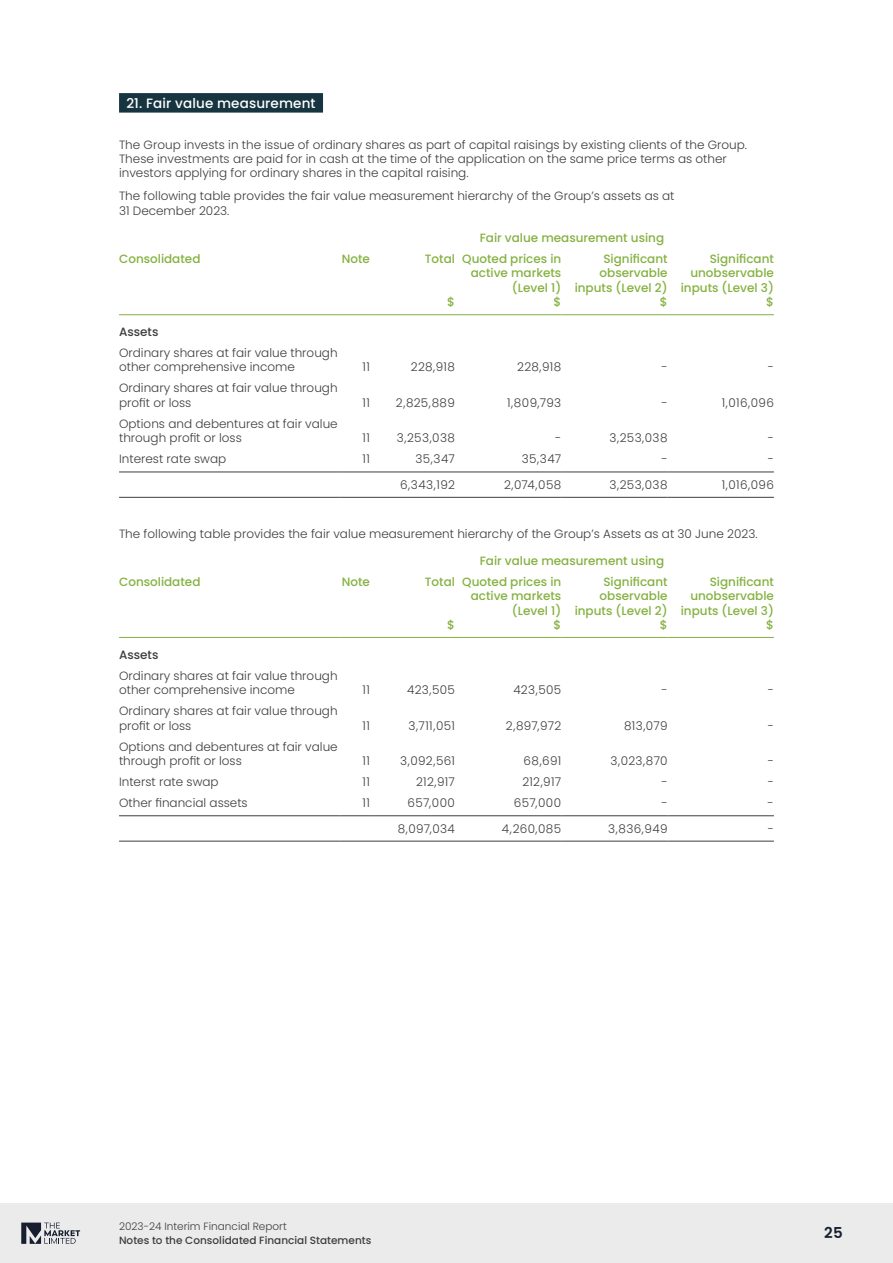
<style>
.page{position:relative;width:893px;height:1263px;background:#fff}
.page>*{position:absolute;margin:0;border:0;box-sizing:border-box;transform-origin:0 0}
.t1{font:600 15px "Poppins";color:#161e30}
.t2{font:500 13.5px "Poppins";letter-spacing:.01em;color:#fff}
.t3{font:300 12px/14.4px "Poppins";color:#3d3d3d}
.t4{font:500 12px/14.4px "Poppins";color:#84b140;text-align:right}
.t5{font:500 12px "Poppins";color:#3d3d3d}
.t6{font:500 10.5px "Poppins";color:#3d3d3d}
.t7{font:300 10.5px "Poppins";color:#3d3d3d}
</style>
<div class="page">
<div style="left:0;top:1203px;width:893px;height:60px;background:#ebebeb"></div>
<svg style="left:21px;top:1222px;width:59px;height:22px"></svg>
<div style="left:119px;top:93px;width:204px;height:20px;background:#173540"></div>
<hr style="left:119px;top:314px;width:221px;height:1px;background:#84b140">
<hr style="left:340px;top:314px;width:30px;height:1px;background:#84b140">
<hr style="left:370px;top:314px;width:85px;height:1px;background:#84b140">
<hr style="left:455px;top:314px;width:106px;height:1px;background:#84b140">
<hr style="left:561px;top:314px;width:107px;height:1px;background:#84b140">
<hr style="left:668px;top:314px;width:106px;height:1px;background:#84b140">
<hr style="left:119px;top:472px;width:221px;height:1px;background:#3d3d3d">
<hr style="left:340px;top:472px;width:30px;height:1px;background:#3d3d3d">
<hr style="left:370px;top:472px;width:85px;height:1px;background:#3d3d3d">
<hr style="left:455px;top:472px;width:106px;height:1px;background:#3d3d3d">
<hr style="left:561px;top:472px;width:107px;height:1px;background:#3d3d3d">
<hr style="left:668px;top:472px;width:106px;height:1px;background:#3d3d3d">
<hr style="left:119px;top:497px;width:221px;height:1px;background:#3d3d3d">
<hr style="left:340px;top:497px;width:30px;height:1px;background:#3d3d3d">
<hr style="left:370px;top:497px;width:85px;height:1px;background:#3d3d3d">
<hr style="left:455px;top:497px;width:106px;height:1px;background:#3d3d3d">
<hr style="left:561px;top:497px;width:107px;height:1px;background:#3d3d3d">
<hr style="left:668px;top:497px;width:106px;height:1px;background:#3d3d3d">
<hr style="left:119px;top:637px;width:221px;height:1px;background:#84b140">
<hr style="left:340px;top:637px;width:30px;height:1px;background:#84b140">
<hr style="left:370px;top:637px;width:85px;height:1px;background:#84b140">
<hr style="left:455px;top:637px;width:106px;height:1px;background:#84b140">
<hr style="left:561px;top:637px;width:107px;height:1px;background:#84b140">
<hr style="left:668px;top:637px;width:106px;height:1px;background:#84b140">
<hr style="left:119px;top:815px;width:221px;height:1px;background:#3d3d3d">
<hr style="left:340px;top:815px;width:30px;height:1px;background:#3d3d3d">
<hr style="left:370px;top:815px;width:85px;height:1px;background:#3d3d3d">
<hr style="left:455px;top:815px;width:106px;height:1px;background:#3d3d3d">
<hr style="left:561px;top:815px;width:107px;height:1px;background:#3d3d3d">
<hr style="left:668px;top:815px;width:106px;height:1px;background:#3d3d3d">
<hr style="left:119px;top:841px;width:221px;height:1px;background:#3d3d3d">
<hr style="left:340px;top:841px;width:30px;height:1px;background:#3d3d3d">
<hr style="left:370px;top:841px;width:85px;height:1px;background:#3d3d3d">
<hr style="left:455px;top:841px;width:106px;height:1px;background:#3d3d3d">
<hr style="left:561px;top:841px;width:107px;height:1px;background:#3d3d3d">
<hr style="left:668px;top:841px;width:106px;height:1px;background:#3d3d3d">
<p class="t2" style="left:126px;top:95px;width:191px">21. Fair value measurement</p>
<p class="t3" style="left:119px;top:137px;width:630px">The Group invests in the issue of ordinary shares as part of capital raisings by existing clients of the Group.<br>These investments are paid for in cash at the time of the application on the same price terms as other investors applying for ordinary shares in the capital raising.</p>
<p class="t3" style="left:119px;top:189px;width:557px">The following table provides the fair value measurement hierarchy of the Group’s assets as at<br>31 December 2023.</p>
<p class="t4" style="left:480px;top:231px;width:186px">Fair value measurement using</p>
<p class="t4" style="left:119px;top:252px;width:83px">Consolidated</p>
<p class="t4" style="left:342px;top:252px;width:30px">Note</p>
<p class="t4" style="left:425px;top:252px;width:32px">Total</p>
<p class="t4" style="left:447px;top:295px;width:9px">$</p>
<p class="t4" style="left:462px;top:252px;width:101px">Quoted prices in active markets (Level 1)<br>$</p>
<p class="t4" style="left:575px;top:252px;width:94px">Significant observable inputs (Level 2) $</p>
<p class="t4" style="left:681px;top:252px;width:95px">Significant unobservable inputs (Level 3) $</p>
<p class="t5" style="left:119px;top:325px;width:41px">Assets</p>
<p class="t3" style="left:119px;top:346px;width:220px">Ordinary shares at fair value through other comprehensive income</p>
<p class="t3" style="left:119px;top:381px;width:220px">Ordinary shares at fair value through profit or loss</p>
<p class="t3" style="left:119px;top:417px;width:220px">Options and debentures at fair value through profit or loss</p>
<p class="t3" style="left:363px;top:360px;width:9px">11</p>
<p class="t3" style="left:411px;top:360px;width:46px">228,918</p>
<p class="t3" style="left:517px;top:360px;width:46px">228,918</p>
<p class="t3" style="left:661px;top:360px;width:8px">-</p>
<p class="t3" style="left:768px;top:360px;width:8px">-</p>
<p class="t3" style="left:363px;top:395px;width:9px">11</p>
<p class="t3" style="left:396px;top:395px;width:61px">2,825,889</p>
<p class="t3" style="left:507px;top:395px;width:56px">1,809,793</p>
<p class="t3" style="left:661px;top:395px;width:8px">-</p>
<p class="t3" style="left:722px;top:395px;width:54px">1,016,096</p>
<p class="t3" style="left:363px;top:431px;width:9px">11</p>
<p class="t3" style="left:397px;top:431px;width:60px">3,253,038</p>
<p class="t3" style="left:555px;top:431px;width:8px">-</p>
<p class="t3" style="left:609px;top:431px;width:60px">3,253,038</p>
<p class="t3" style="left:768px;top:431px;width:8px">-</p>
<p class="t3" style="left:119px;top:452px;width:109px">Interest rate swap</p>
<p class="t3" style="left:363px;top:452px;width:9px">11</p>
<p class="t3" style="left:415px;top:452px;width:41px">35,347</p>
<p class="t3" style="left:522px;top:452px;width:41px">35,347</p>
<p class="t3" style="left:661px;top:452px;width:8px">-</p>
<p class="t3" style="left:768px;top:452px;width:8px">-</p>
<p class="t3" style="left:400px;top:477px;width:56px">6,343,192</p>
<p class="t3" style="left:504px;top:477px;width:59px">2,074,058</p>
<p class="t3" style="left:609px;top:477px;width:60px">3,253,038</p>
<p class="t3" style="left:722px;top:477px;width:54px">1,016,096</p>
<p class="t3" style="left:119px;top:526px;width:640px">The following table provides the fair value measurement hierarchy of the Group’s Assets as at 30 June 2023.</p>
<p class="t4" style="left:480px;top:553px;width:186px">Fair value measurement using</p>
<p class="t4" style="left:119px;top:574px;width:83px">Consolidated</p>
<p class="t4" style="left:342px;top:574px;width:30px">Note</p>
<p class="t4" style="left:425px;top:574px;width:32px">Total</p>
<p class="t4" style="left:447px;top:618px;width:9px">$</p>
<p class="t4" style="left:462px;top:574px;width:101px">Quoted prices in active markets (Level 1)<br>$</p>
<p class="t4" style="left:575px;top:574px;width:94px">Significant observable inputs (Level 2) $</p>
<p class="t4" style="left:681px;top:574px;width:95px">Significant unobservable inputs (Level 3) $</p>
<p class="t5" style="left:119px;top:647px;width:41px">Assets</p>
<p class="t3" style="left:119px;top:668px;width:220px">Ordinary shares at fair value through other comprehensive income</p>
<p class="t3" style="left:119px;top:704px;width:220px">Ordinary shares at fair value through profit or loss</p>
<p class="t3" style="left:119px;top:739px;width:220px">Options and debentures at fair value through profit or loss</p>
<p class="t3" style="left:363px;top:683px;width:9px">11</p>
<p class="t3" style="left:407px;top:683px;width:49px">423,505</p>
<p class="t3" style="left:513px;top:683px;width:49px">423,505</p>
<p class="t3" style="left:661px;top:683px;width:8px">-</p>
<p class="t3" style="left:768px;top:683px;width:8px">-</p>
<p class="t3" style="left:363px;top:718px;width:9px">11</p>
<p class="t3" style="left:409px;top:718px;width:48px">3,711,051</p>
<p class="t3" style="left:506px;top:718px;width:57px">2,897,972</p>
<p class="t3" style="left:624px;top:718px;width:45px">813,079</p>
<p class="t3" style="left:768px;top:718px;width:8px">-</p>
<p class="t3" style="left:363px;top:754px;width:9px">11</p>
<p class="t3" style="left:400px;top:754px;width:56px">3,092,561</p>
<p class="t3" style="left:524px;top:754px;width:39px">68,691</p>
<p class="t3" style="left:611px;top:754px;width:59px">3,023,870</p>
<p class="t3" style="left:768px;top:754px;width:8px">-</p>
<p class="t3" style="left:119px;top:775px;width:101px">Interst rate swap</p>
<p class="t3" style="left:363px;top:775px;width:9px">11</p>
<p class="t3" style="left:416px;top:775px;width:40px">212,917</p>
<p class="t3" style="left:522px;top:775px;width:40px">212,917</p>
<p class="t3" style="left:661px;top:775px;width:8px">-</p>
<p class="t3" style="left:768px;top:775px;width:8px">-</p>
<p class="t3" style="left:119px;top:796px;width:130px">Other financial assets</p>
<p class="t3" style="left:363px;top:796px;width:9px">11</p>
<p class="t3" style="left:408px;top:796px;width:49px">657,000</p>
<p class="t3" style="left:514px;top:796px;width:49px">657,000</p>
<p class="t3" style="left:661px;top:796px;width:8px">-</p>
<p class="t3" style="left:768px;top:796px;width:8px">-</p>
<p class="t3" style="left:398px;top:821px;width:59px">8,097,034</p>
<p class="t3" style="left:502px;top:821px;width:61px">4,260,085</p>
<p class="t3" style="left:608px;top:821px;width:61px">3,836,949</p>
<p class="t3" style="left:768px;top:821px;width:8px">-</p>
<p class="t7" style="left:119px;top:1220px;width:169px">2023-24 Interim Financial Report</p>
<p class="t6" style="left:119px;top:1234px;width:254px">Notes to the Consolidated Financial Statements</p>
<p class="t1" style="left:824px;top:1224px;width:20px">25</p>
</div>
